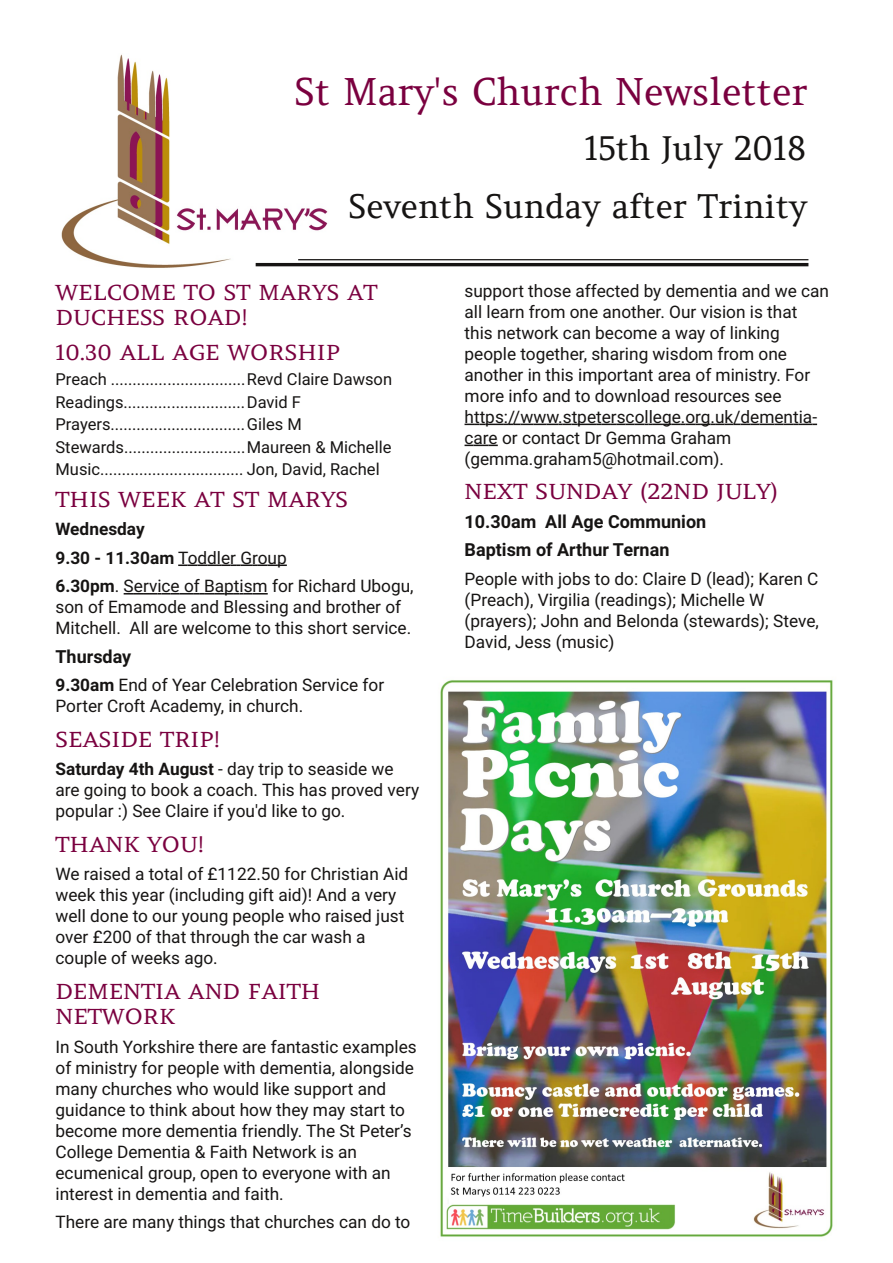
<style>
.page{position:relative;width:893px;height:1263px;background:#fff}
.page>*{position:absolute;margin:0;border:0;box-sizing:border-box;transform-origin:0 0}
.t1{font:37.5px "Amethysta";color:#7a003f}
.t2{font:33px/57.8px "Amethysta";color:#161413;text-align:right}
.t3{font:21px/25.5px "Amethysta";color:#7a003f;scale:1.1 1}
.t4{font:700 18px/28.5px "Roboto";color:#161413}
.t5{font:17.25px/21px "Roboto";color:#161413}
.t6{font:16.5px/22.5px "Roboto";color:#161413}
.s1{font-weight:700}
</style>
<div class="page">
<img style="left:61px;top:54px;width:269px;height:214px">
<hr style="left:256px;top:263px;width:552px;height:3px;background:#161413">
<hr style="left:298px;top:259px;width:510px;height:1px;background:#161413">
<div style="left:280px;top:76px;width:528px;height:45px;background:#fff"></div>
<div style="left:252px;top:135px;width:556px;height:39px;background:#fff"></div>
<svg style="left:178px;top:564px;width:109px;height:2px"></svg>
<svg style="left:124px;top:593px;width:144px;height:1px"></svg>
<svg style="left:465px;top:424px;width:352px;height:1px"></svg>
<svg style="left:465px;top:445px;width:33px;height:1px"></svg>
<img style="left:440px;top:680px;width:393px;height:557px">
<h1 class="t1" style="left:295px;top:68px;width:514px">St Mary's Church Newsletter</h1>
<h2 class="t2" style="left:348px;top:119px;width:460px">15th July 2018<br>Seventh Sunday after Trinity</h2>
<p class="t3" style="left:56px;top:279px;width:294px">WELCOME TO ST MARYS AT<br>DUCHESS ROAD!</p>
<p class="t3" style="left:56px;top:339px;width:260px">10.30 ALL AGE WORSHIP</p>
<p class="t6" style="left:56px;top:368px;width:338px">Preach ...............................Revd Claire Dawson Readings............................David F Prayers...............................Giles M Stewards............................Maureen &amp; Michelle Music................................. Jon, David, Rachel</p>
<p class="t3" style="left:56px;top:486px;width:267px">THIS WEEK AT ST MARYS</p>
<p class="t5" style="left:56px;top:515px;width:360px;line-height:28.5px"><span class="s1">Wednesday<br>9.30 - 11.30am</span> Toddler Group<br><span class="s1">6.30pm</span>. Service of Baptism for Richard Ubogu,</p>
<p class="t5" style="left:56px;top:597px;width:357px">son of Emamode and Blessing and brother of<br>Mitchell. All are welcome to this short service.</p>
<p class="t4" style="left:56px;top:642px;width:77px">Thursday</p>
<p class="t5" style="left:56px;top:675px;width:330px"><span class="s1">9.30am</span> End of Year Celebration Service for<br>Porter Croft Academy, in church.</p>
<p class="t3" style="left:56px;top:726px;width:151px">SEASIDE TRIP!</p>
<p class="t5" style="left:56px;top:759px;width:365px"><span class="s1">Saturday 4th August</span> - day trip to seaside we are going to book a coach. This has proved very popular :) See Claire if you'd like to go.</p>
<p class="t3" style="left:56px;top:831px;width:136px">THANK YOU!</p>
<p class="t5" style="left:56px;top:864px;width:354px">We raised a total of £1122.50 for Christian Aid week this year (including gift aid)! And a very well done to our young people who raised just over £200 of that through the car wash a couple of weeks ago.</p>
<p class="t3" style="left:56px;top:978px;width:242px">DEMENTIA AND FAITH<br>NETWORK</p>
<p class="t5" style="left:56px;top:1036px;width:363px">In South Yorkshire there are fantastic examples of ministry for people with dementia, alongside many churches who would like support and guidance to think about how they may start to become more dementia friendly. The St Peter’s College Dementia &amp; Faith Network is an ecumenical group, open to everyone with an interest in dementia and faith.</p>
<p class="t5" style="left:56px;top:1212px;width:356px">There are many things that churches can do to</p>
<p class="t5" style="left:465px;top:280px;width:366px">support those affected by dementia and we can all learn from one another. Our vision is that this network can become a way of linking people together, sharing wisdom from one another in this important area of ministry. For more info and to download resources see https://www.stpeterscollege.org.uk/dementia&shy;care or contact Dr Gemma Graham (gemma.graham5@hotmail.com).</p>
<p class="t3" style="left:465px;top:479px;width:287px">NEXT SUNDAY (22ND JULY)</p>
<p class="t4" style="left:465px;top:507px;width:243px">10.30am All Age Communion<br>Baptism of Arthur Ternan</p>
<p class="t5" style="left:465px;top:568px;width:356px">People with jobs to do: Claire D (lead); Karen C (Preach), Virgilia (readings); Michelle W (prayers); John and Belonda (stewards); Steve, David, Jess (music)</p>
</div>
